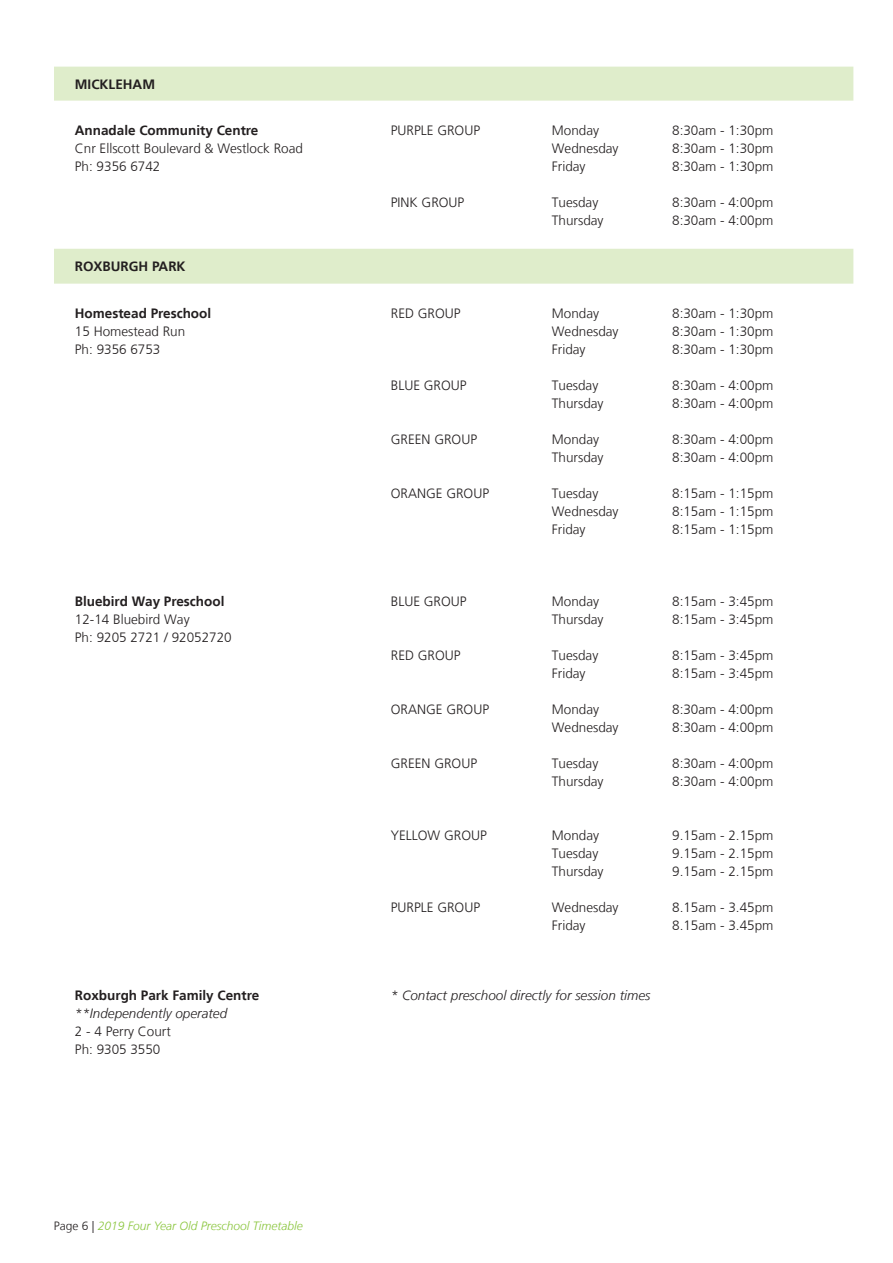
<style>
.page{position:relative;width:893px;height:1263px;background:#fff}
.page>*{position:absolute;margin:0;border:0;box-sizing:border-box;transform-origin:0 0}
.t1{font:300 13.5px/18px "Frutiger LT";color:#231f20}
.t2{font:700 13.5px "Frutiger LT";color:#231f20}
.t3{font:italic 300 13.5px "Frutiger LT";color:#231f20}
.t4{font:italic 300 12px "Frutiger LT";color:#8bc63e}
.s1{font-style:normal;color:#231f20}
</style>
<div class="page">
<svg style="left:54px;top:67px;width:799px;height:217px"></svg>
<p class="t2" style="left:75px;top:76px;width:82px">MICKLEHAM</p>
<p class="t2" style="left:75px;top:122px;width:185px">Annadale Community Centre</p>
<p class="t1" style="left:75px;top:139px;width:230px">Cnr Ellscott Boulevard &amp; Westlock Road<br>Ph: 9356 6742</p>
<p class="t2" style="left:75px;top:259px;width:112px">ROXBURGH PARK</p>
<p class="t2" style="left:75px;top:305px;width:138px">Homestead Preschool</p>
<p class="t1" style="left:75px;top:322px;width:112px">15 Homestead Run<br>Ph: 9356 6753</p>
<p class="t2" style="left:75px;top:593px;width:151px">Bluebird Way Preschool</p>
<p class="t1" style="left:75px;top:610px;width:158px">12-14 Bluebird Way<br>Ph: 9205 2721 / 92052720</p>
<p class="t2" style="left:75px;top:987px;width:186px">Roxburgh Park Family Centre</p>
<p class="t3" style="left:75px;top:1005px;width:154px">**Independently operated</p>
<p class="t1" style="left:75px;top:1022px;width:98px">2 - 4 Perry Court<br>Ph: 9305 3550</p>
<p class="t4" style="left:54px;top:1219px;width:250px"><span class="s1">Page 6 |</span> 2019 Four Year Old Preschool Timetable</p>
<p class="t1" style="left:391px;top:121px;width:91px">PURPLE GROUP</p>
<p class="t1" style="left:391px;top:193px;width:75px">PINK GROUP</p>
<p class="t1" style="left:552px;top:121px;width:68px">Monday<br>Wednesday<br>Friday</p>
<p class="t1" style="left:552px;top:193px;width:53px">Tuesday<br>Thursday</p>
<p class="t1" style="left:672px;top:121px;width:103px;text-align:justify">8:30am - 1:30pm 8:30am - 1:30pm 8:30am - 1:30pm</p>
<p class="t1" style="left:672px;top:193px;width:103px">8:30am - 4:00pm<br>8:30am - 4:00pm</p>
<p class="t1" style="left:391px;top:304px;width:71px">RED GROUP</p>
<p class="t1" style="left:391px;top:376px;width:77px">BLUE GROUP</p>
<p class="t1" style="left:391px;top:430px;width:88px">GREEN GROUP</p>
<p class="t1" style="left:391px;top:484px;width:100px">ORANGE GROUP</p>
<p class="t1" style="left:552px;top:304px;width:68px">Monday<br>Wednesday<br>Friday</p>
<p class="t1" style="left:552px;top:376px;width:53px">Tuesday<br>Thursday</p>
<p class="t1" style="left:552px;top:430px;width:53px">Monday<br>Thursday</p>
<p class="t1" style="left:552px;top:484px;width:68px">Tuesday<br>Wednesday<br>Friday</p>
<p class="t1" style="left:672px;top:304px;width:103px;text-align:justify">8:30am - 1:30pm 8:30am - 1:30pm 8:30am - 1:30pm</p>
<p class="t1" style="left:672px;top:376px;width:103px">8:30am - 4:00pm<br>8:30am - 4:00pm</p>
<p class="t1" style="left:672px;top:430px;width:103px">8:30am - 4:00pm<br>8:30am - 4:00pm</p>
<p class="t1" style="left:672px;top:484px;width:103px;text-align:justify">8:15am - 1:15pm 8:15am - 1:15pm 8:15am - 1:15pm</p>
<p class="t1" style="left:391px;top:592px;width:77px">BLUE GROUP</p>
<p class="t1" style="left:391px;top:646px;width:71px">RED GROUP</p>
<p class="t1" style="left:391px;top:700px;width:100px">ORANGE GROUP</p>
<p class="t1" style="left:391px;top:754px;width:88px">GREEN GROUP</p>
<p class="t1" style="left:391px;top:826px;width:97px">YELLOW GROUP</p>
<p class="t1" style="left:391px;top:898px;width:91px">PURPLE GROUP</p>
<p class="t1" style="left:552px;top:592px;width:53px">Monday<br>Thursday</p>
<p class="t1" style="left:552px;top:646px;width:48px">Tuesday<br>Friday</p>
<p class="t1" style="left:552px;top:700px;width:68px">Monday<br>Wednesday</p>
<p class="t1" style="left:552px;top:754px;width:53px">Tuesday<br>Thursday</p>
<p class="t1" style="left:552px;top:826px;width:53px">Monday<br>Tuesday<br>Thursday</p>
<p class="t1" style="left:552px;top:898px;width:68px">Wednesday<br>Friday</p>
<p class="t1" style="left:672px;top:592px;width:103px">8:15am - 3:45pm<br>8:15am - 3:45pm</p>
<p class="t1" style="left:672px;top:646px;width:103px">8:15am - 3:45pm<br>8:15am - 3:45pm</p>
<p class="t1" style="left:672px;top:700px;width:103px">8:30am - 4:00pm<br>8:30am - 4:00pm</p>
<p class="t1" style="left:672px;top:754px;width:103px">8:30am - 4:00pm<br>8:30am - 4:00pm</p>
<p class="t1" style="left:672px;top:826px;width:103px;text-align:justify">9.15am - 2.15pm 9.15am - 2.15pm 9.15am - 2.15pm</p>
<p class="t1" style="left:672px;top:898px;width:103px">8.15am - 3.45pm<br>8.15am - 3.45pm</p>
<p class="t3" style="left:391px;top:987px;width:261px">* Contact preschool directly for session times</p>
</div>
